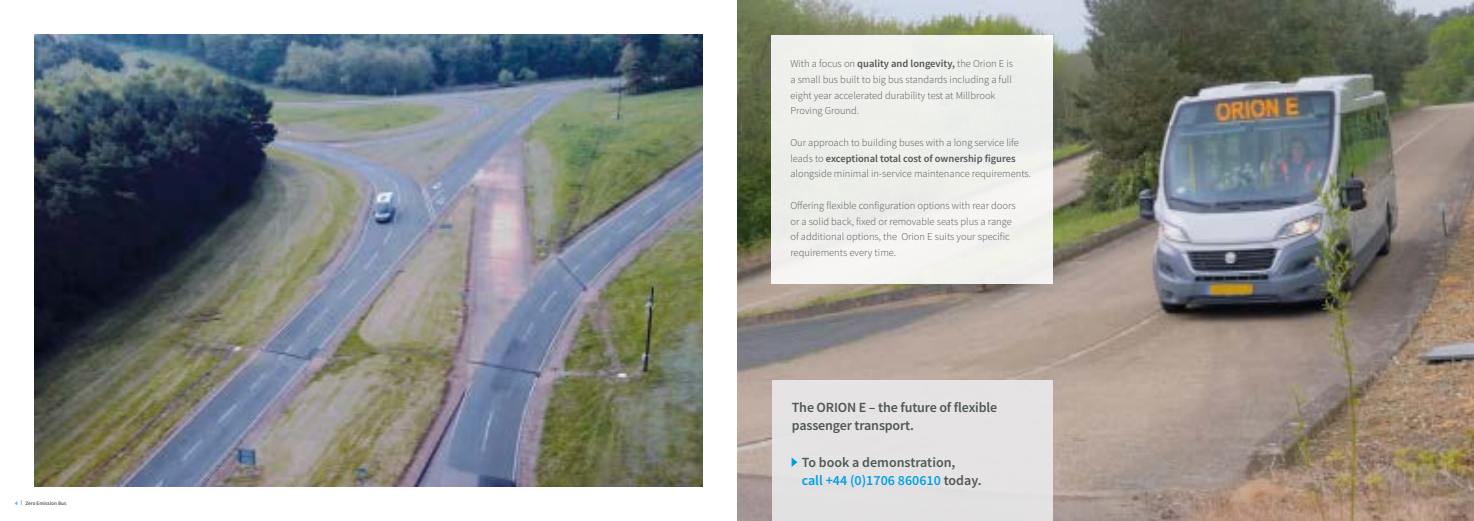
<style>
.page{position:relative;width:1474px;height:521px;background:#fff}
.page>*{position:absolute;margin:0;border:0;box-sizing:border-box;transform-origin:0 0}
.t1{font:600 14px/18.4px "Source Sans Pro";letter-spacing:-.01em;color:#505657}
.t2{font:300 10.5px/15.8px "Source Sans Pro";color:#505657}
.t3{font:600 5.25px "Source Sans Pro";color:#505657}
.s1{color:#009fe3}
.s2{font-weight:600}
</style>
<div class="page">
<img style="left:737px;top:0;width:736px;height:521px">
<div style="left:771px;top:35px;width:281px;height:249px;background:#eff0ec"></div>
<div style="left:772px;top:379px;width:280px;height:142px;background:#e5e3e3"></div>
<img style="left:35px;top:35px;width:667px;height:451px">
<svg style="left:791px;top:457px;width:6px;height:10px"></svg>
<p class="t3" style="left:15px;top:499px;width:53px"><span class="s1">4</span> | Zero Emission Bus</p>
<p class="t2" style="left:790px;top:56px;width:224px">With a focus on <span class="s2">quality and longevity,</span> the Orion E is a small bus built to big bus standards including a full eight year accelerated durability test at Millbrook Proving Ground.</p>
<p class="t2" style="left:790px;top:134px;width:242px">Our approach to building buses with a long service life leads to <span class="s2">exceptional total cost of ownership figures </span>alongside minimal in-service maintenance requirements.</p>
<p class="t2" style="left:790px;top:197px;width:227px">Offering flexible configuration options with rear doors or a solid back, fixed or removable seats plus a range of additional options, the Orion E suits your specific requirements every time.</p>
<h1 class="t1" style="left:791px;top:398px;width:207px">The ORION E – the future of flexible passenger transport.</h1>
<h1 class="t1" style="left:801px;top:453px;width:181px">To book a demonstration,<br><span class="s1">call +44 (0)1706 860610</span> today.</h1>
</div>
